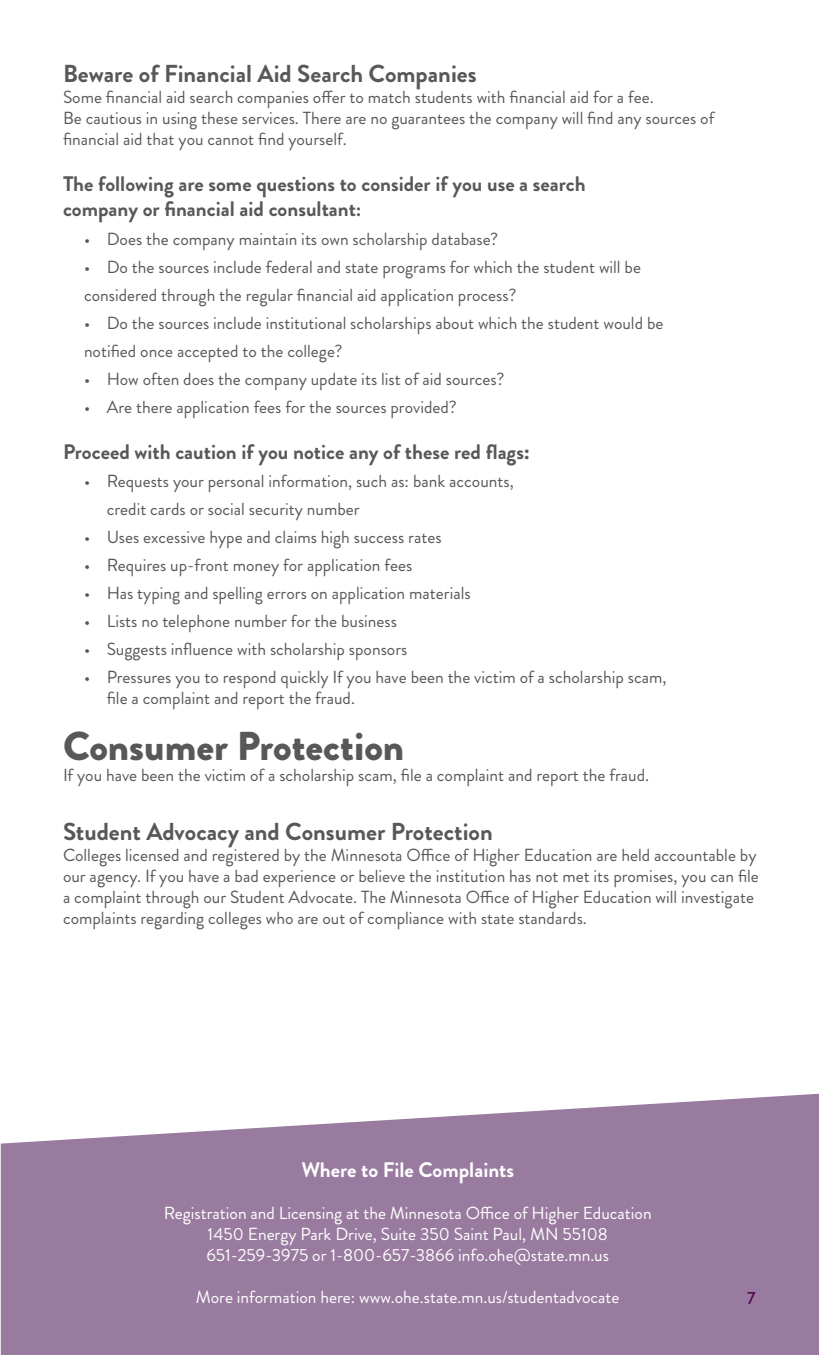
<style>
.page{position:relative;width:819px;height:1355px;background:#fff}
.page>*{position:absolute;margin:0;border:0;box-sizing:border-box;transform-origin:0 0}
.t1{font:900 40.25px "Brandon Grotesque";color:#57585a}
.t2{font:700 24.5px "Brandon Grotesque";color:#57585a}
.t3{font:700 21px "Brandon Grotesque";color:#57585a}
.t4{font:700 21px "Brandon Grotesque";color:#fff}
.t5{font:17.5px/21px "Brandon Grotesque";color:#57585a}
.t6{font:17.5px "Brandon Grotesque";color:#fff}
.h2{font:500 17.5px "Brandon Grotesque";color:#500755}
.s1{font-family:"Meta"}
</style>
<div class="page">
<svg style="left:1px;top:1093px;width:818px;height:261px;background:#a387a9"></svg>
<p class="t2" style="left:63px;top:56px;width:415px">Beware of Financial Aid Search Companies</p>
<p class="t5" style="left:63px;top:87px;width:592px">Some financial aid search companies offer to match students with financial aid for a fee.</p>
<p class="t5" style="left:63px;top:108px;width:653px">Be cautious in using these services. There are no guarantees the company will find any sources of financial aid that you cannot find yourself.</p>
<p class="t3" style="left:63px;top:169px;width:524px">The following are some questions to consider if you use a search</p>
<p class="t3" style="left:63px;top:195px;width:300px">company or financial aid consultant:</p>
<p class="t5" style="left:84px;top:228px;width:416px">• Does the company maintain its own scholarship database?</p>
<p class="t5" style="left:84px;top:253px;width:559px;line-height:28px">• Do the sources include federal and state programs for which the student will be considered through the regular financial aid application process?</p>
<p class="t5" style="left:84px;top:309px;width:581px;line-height:28px">• Do the sources include institutional scholarships about which the student would be notified once accepted to the college?</p>
<p class="t5" style="left:84px;top:368px;width:422px">• How often does the company update its list of aid sources?</p>
<p class="t5" style="left:84px;top:396px;width:374px">• Are there application fees for the sources provided?</p>
<p class="t3" style="left:63px;top:437px;width:469px">Proceed with caution if you notice any of these red flags<span class="s1">:</span></p>
<p class="t5" style="left:84px;top:470px;width:431px">• Requests your personal information, such as: bank accounts,</p>
<p class="t5" style="left:107px;top:498px;width:254px">credit cards or social security number</p>
<p class="t5" style="left:84px;top:526px;width:359px">• Uses excessive hype and claims high success rates</p>
<p class="t5" style="left:84px;top:554px;width:330px">• Requires up-front money for application fees</p>
<p class="t5" style="left:84px;top:582px;width:388px">• Has typing and spelling errors on application materials</p>
<p class="t5" style="left:84px;top:610px;width:315px">• Lists no telephone number for the business</p>
<p class="t5" style="left:84px;top:638px;width:325px">• Suggests influence with scholarship sponsors</p>
<p class="t5" style="left:84px;top:666px;width:584px">• Pressures you to respond quickly If you have been the victim of a scholarship scam,</p>
<p class="t5" style="left:107px;top:687px;width:250px">file a complaint and report the fraud.</p>
<p class="t1" style="left:63px;top:717px;width:343px">Consumer Protection</p>
<p class="t5" style="left:63px;top:764px;width:588px">If you have been the victim of a scholarship scam, file a complaint and report the fraud.</p>
<p class="t2" style="left:63px;top:814px;width:431px">Student Advocacy and Consumer Protection</p>
<p class="t5" style="left:63px;top:844px;width:697px">Colleges licensed and registered by the Minnesota Office of Higher Education are held accountable by our agency. If you have a bad experience or believe the institution has not met its promises, you can file a complaint through our Student Advocate. The Minnesota Office of Higher Education will investigate complaints regarding colleges who are out of compliance with state standards.</p>
<p class="t4" style="left:301px;top:1154px;width:214px">Where to File Complaints</p>
<p class="t6" style="left:164px;top:1200px;width:489px">Registration and Licensing at the Minnesota Office of Higher Education</p>
<p class="t6" style="left:208px;top:1221px;width:402px">1450 Energy Park Drive, Suite 350 Saint Paul, MN 55108</p>
<p class="t6" style="left:206px;top:1242px;width:404px">651-259-3975 or 1-800-657-3866 info.ohe@state.mn.us</p>
<p class="t6" style="left:196px;top:1284px;width:425px">More information here: www.ohe.state.mn.us/studentadvocate</p>
<p class="h2" style="left:747px;top:1286px;width:10px">7</p>
</div>
